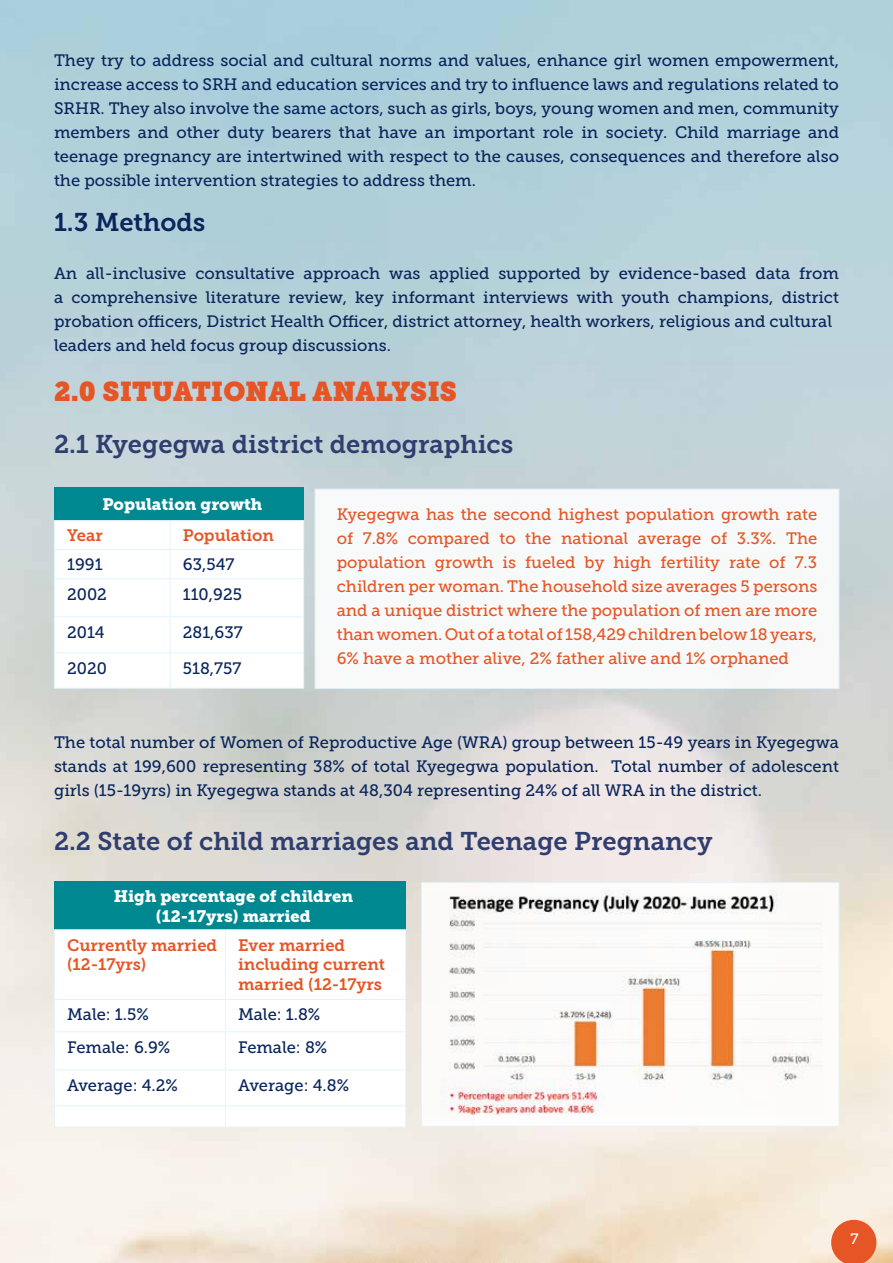
<style>
.page{position:relative;width:893px;height:1263px;background:#fff}
.page>*{position:absolute;margin:0;border:0;box-sizing:border-box;transform-origin:0 0}
.t1{font:27px "Museo Slab";color:#e65525}
.t2{font:25.5px "Museo Slab 700";color:#303e6f}
.t3{font:25.5px "Museo Slab 700";color:#09255c}
.t4{font:16.5px/24px "Museo Slab 500";color:#09255c;text-align:justify}
.t5{font:16.5px/24px "Museo Slab 500";color:#e65525;text-align:justify}
.t6{font:16.5px/19.8px "Museo Slab 700";color:#e65525}
.t7{font:16.5px/19.8px "Museo Slab 900";color:#fff;text-align:center}
.t8{font:15px "Museo Slab 500";color:#fff}
</style>
<div class="page">
<img style="left:0;top:0;width:893px;height:1263px">
<div style="left:54px;top:487px;width:250px;height:34px;background:#008891"></div>
<hr style="left:54px;top:520px;width:116px;height:1px;background:#e1f4fd">
<hr style="left:170px;top:520px;width:134px;height:1px;background:#e1f4fd">
<hr style="left:54px;top:688px;width:116px;height:1px;background:#e1f4fd">
<hr style="left:170px;top:688px;width:134px;height:1px;background:#e1f4fd">
<svg style="left:54px;top:521px;width:250px;height:167px"></svg>
<hr style="left:303px;top:579px;width:1px;height:37px;background:#e1f4fd">
<hr style="left:303px;top:653px;width:1px;height:35px;background:#e1f4fd">
<div style="left:315px;top:489px;width:524px;height:200px;background:#f8f9f9;border:1px solid #e1f4fd"></div>
<div style="left:54px;top:882px;width:352px;height:48px;background:#008891"></div>
<svg style="left:55px;top:930px;width:350px;height:197px"></svg>
<hr style="left:54px;top:929px;width:171px;height:1px;background:#e1f4fd">
<hr style="left:54px;top:930px;width:1px;height:69px;background:#e1f4fd">
<hr style="left:225px;top:929px;width:181px;height:1px;background:#e1f4fd">
<hr style="left:225px;top:930px;width:1px;height:69px;background:#e1f4fd">
<hr style="left:54px;top:999px;width:171px;height:1px;background:#e1f4fd">
<hr style="left:54px;top:1000px;width:1px;height:31px;background:#e1f4fd">
<hr style="left:225px;top:999px;width:181px;height:1px;background:#e1f4fd">
<hr style="left:225px;top:1000px;width:1px;height:31px;background:#e1f4fd">
<hr style="left:54px;top:1031px;width:171px;height:1px;background:#e1f4fd">
<hr style="left:54px;top:1032px;width:1px;height:37px;background:#e1f4fd">
<hr style="left:225px;top:1031px;width:181px;height:1px;background:#e1f4fd">
<hr style="left:225px;top:1032px;width:1px;height:37px;background:#e1f4fd">
<hr style="left:54px;top:1069px;width:171px;height:1px;background:#e1f4fd">
<hr style="left:54px;top:1070px;width:1px;height:35px;background:#e1f4fd">
<hr style="left:225px;top:1069px;width:181px;height:1px;background:#e1f4fd">
<hr style="left:225px;top:1070px;width:1px;height:35px;background:#e1f4fd">
<hr style="left:54px;top:1105px;width:171px;height:1px;background:#e1f4fd">
<svg style="left:54px;top:1106px;width:1px;height:21px"></svg>
<hr style="left:225px;top:1105px;width:181px;height:1px;background:#e1f4fd">
<svg style="left:225px;top:1106px;width:1px;height:21px"></svg>
<hr style="left:54px;top:1127px;width:171px;height:1px;background:#e1f4fd">
<hr style="left:225px;top:1127px;width:181px;height:1px;background:#e1f4fd">
<hr style="left:405px;top:930px;width:1px;height:69px;background:#e1f4fd">
<hr style="left:405px;top:1070px;width:1px;height:35px;background:#e1f4fd">
<hr style="left:405px;top:1000px;width:1px;height:31px;background:#e1f4fd">
<hr style="left:405px;top:1032px;width:1px;height:37px;background:#e1f4fd">
<svg style="left:405px;top:1106px;width:1px;height:21px"></svg>
<div style="left:421px;top:882px;width:418px;height:245px;background:#fff;border:1px solid #e1f4fd"></div>
<img style="left:440px;top:892px;width:383px;height:224px">
<svg style="left:831px;top:1220px;width:45px;height:43px;background:#e86f44"></svg>
<p class="t4" style="left:54px;top:49px;width:786px">They try to address social and cultural norms and values, enhance girl women empowerment, increase access to SRH and education services and try to influence laws and regulations related to SRHR. They also involve the same actors, such as girls, boys, young women and men, community members and other duty bearers that have an important role in society. Child marriage and teenage pregnancy are intertwined with respect to the causes, consequences and therefore also the possible intervention strategies to address them.</p>
<h2 class="t3" style="left:54px;top:208px;width:153px">1.3 Methods</h2>
<p class="t4" style="left:54px;top:262px;width:786px;text-align:left">An all-inclusive consultative approach was applied supported by evidence-based data from a comprehensive literature review, key informant interviews with youth champions, district probation officers, District Health Officer, district attorney, health workers, religious and cultural leaders and held focus group discussions.</p>
<h1 class="t1" style="left:54px;top:376px;width:404px">2.0 SITUATIONAL ANALYSIS</h1>
<h2 class="t2" style="left:54px;top:429px;width:461px">2.1 Kyegegwa district demographics</h2>
<p class="t7" style="left:102px;top:495px;width:161px">Population growth</p>
<p class="t6" style="left:67px;top:526px;width:37px">Year</p>
<p class="t6" style="left:183px;top:526px;width:93px">Population</p>
<p class="t4" style="left:67px;top:553px;width:37px">1991</p>
<p class="t4" style="left:183px;top:553px;width:53px">63,547</p>
<p class="t4" style="left:67px;top:582px;width:41px">2002</p>
<p class="t4" style="left:183px;top:582px;width:61px">110,925</p>
<p class="t4" style="left:67px;top:620px;width:39px">2014</p>
<p class="t4" style="left:183px;top:620px;width:61px">281,637</p>
<p class="t4" style="left:67px;top:656px;width:41px">2020</p>
<p class="t4" style="left:183px;top:656px;width:60px">518,757</p>
<p class="t5" style="left:337px;top:502px;width:482px">Kyegegwa has the second highest population growth rate of 7.8% compared to the national average of 3.3%. The population growth is fueled by high fertility rate of 7.3 children per woman. The household size averages 5 persons and a unique district where the population of men are more than women. Out of a total of 158,429 children below 18 years, 6% have a mother alive, 2% father alive and 1% orphaned</p>
<p class="t4" style="left:54px;top:730px;width:786px">The total number of Women of Reproductive Age (WRA) group between 15-49 years in Kyegegwa stands at 199,600 representing 38% of total Kyegegwa population. Total number of adolescent girls (15-19yrs) in Kyegegwa stands at 48,304 representing 24% of all WRA in the district.</p>
<h2 class="t2" style="left:54px;top:827px;width:660px">2.2 State of child marriages and Teenage Pregnancy</h2>
<p class="t7" style="left:114px;top:886px;width:241px">High percentage of children (12-17yrs) married</p>
<p class="t6" style="left:67px;top:935px;width:152px">Currently married (12-17yrs)</p>
<p class="t6" style="left:238px;top:935px;width:149px">Ever married including current married (12-17yrs</p>
<p class="t4" style="left:67px;top:1003px;width:83px">Male: 1.5%</p>
<p class="t4" style="left:238px;top:1003px;width:84px">Male: 1.8%</p>
<p class="t4" style="left:67px;top:1035px;width:105px">Female: 6.9%</p>
<p class="t4" style="left:238px;top:1035px;width:91px">Female: 8%</p>
<p class="t4" style="left:67px;top:1073px;width:112px">Average: 4.2%</p>
<p class="t4" style="left:238px;top:1073px;width:112px">Average: 4.8%</p>
<p class="t8" style="left:850px;top:1230px;width:10px">7</p>
</div>
